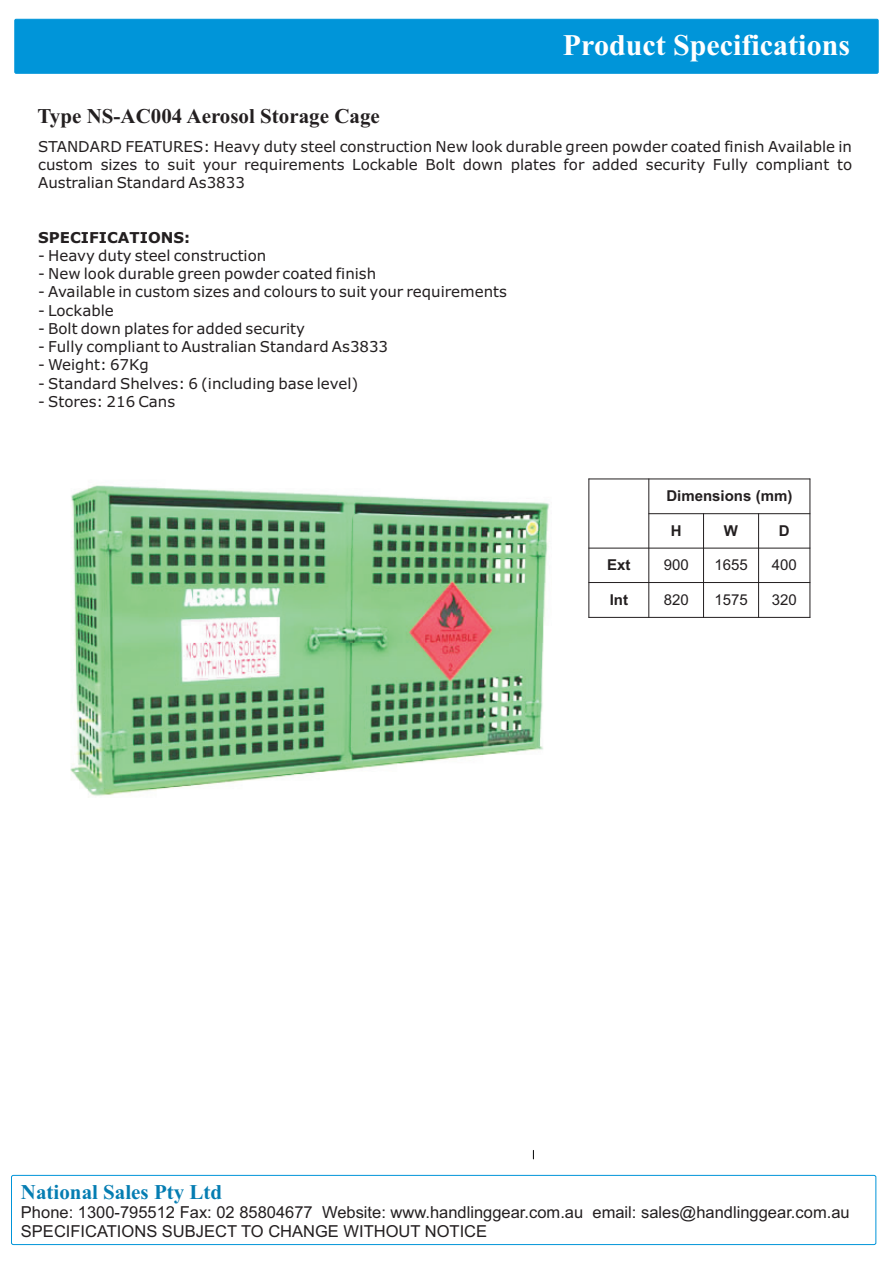
<style>
.page{position:relative;width:893px;height:1263px;background:#fff}
.page>*{position:absolute;margin:0;border:0;box-sizing:border-box;transform-origin:0 0}
.t1{font:700 30px "Times New Roman";color:#fff}
.t2{font:700 21px "Times New Roman";color:#231f20}
.t3{font:700 21px "Times New Roman";color:#057db2}
.t4{font:16.5px/18.5px "Arial";color:#231f20}
.t5{font:15px/18.3px "Verdana";color:#231f20;text-align:justify}
.t6{font:700 15px "Arial";color:#231f20}
.t7{font:15px "Arial";color:#231f20}
.t8{font:700 15px "Verdana";color:#231f20}
</style>
<div class="page">
<div style="left:15px;top:19px;width:863px;height:54px;background:#0095d9;border:1px solid #0095d9"></div>
<div style="left:11px;top:1175px;width:865px;height:70px;border:1px solid #0095d9;border-radius:2px"></div>
<hr style="left:588px;top:479px;width:1px;height:139px;background:#231f20">
<hr style="left:648px;top:479px;width:1px;height:139px;background:#231f20">
<hr style="left:703px;top:513px;width:1px;height:105px;background:#231f20">
<hr style="left:758px;top:513px;width:1px;height:105px;background:#231f20">
<hr style="left:809px;top:479px;width:1px;height:139px;background:#231f20">
<hr style="left:588px;top:617px;width:222px;height:1px;background:#231f20">
<hr style="left:588px;top:582px;width:222px;height:1px;background:#231f20">
<hr style="left:588px;top:548px;width:222px;height:1px;background:#231f20">
<hr style="left:648px;top:513px;width:162px;height:1px;background:#231f20">
<hr style="left:588px;top:479px;width:222px;height:1px;background:#231f20">
<img style="left:70px;top:485px;width:480px;height:311px">
<h1 class="t1" style="left:563px;top:35px;width:288px">Product Specifications</h1>
<h2 class="t2" style="left:37px;top:109px;width:344px">Type NS-AC004 Aerosol Storage Cage</h2>
<p class="t5" style="left:38px;top:138px;width:815px">STANDARD FEATURES: Heavy duty steel construction New look durable green powder coated finish Available in custom sizes to suit your requirements Lockable Bolt down plates for added security Fully compliant to Australian Standard As3833</p>
<p class="t8" style="left:38px;top:231px;width:153px">SPECIFICATIONS:</p>
<p class="t5" style="left:38px;top:248px;width:230px">- Heavy duty steel construction</p>
<p class="t5" style="left:38px;top:266px;width:339px">- New look durable green powder coated finish</p>
<p class="t5" style="left:38px;top:284px;width:470px">- Available in custom sizes and colours to suit your requirements</p>
<p class="t5" style="left:38px;top:302px;width:77px">- Lockable</p>
<p class="t5" style="left:38px;top:321px;width:268px">- Bolt down plates for added security</p>
<p class="t5" style="left:38px;top:339px;width:351px">- Fully compliant to Australian Standard As3833</p>
<p class="t5" style="left:38px;top:357px;width:112px">- Weight: 67Kg</p>
<p class="t5" style="left:38px;top:375px;width:322px">- Standard Shelves: 6 (including base level)</p>
<p class="t5" style="left:38px;top:393px;width:138px">- Stores: 216 Cans</p>
<p class="t6" style="left:666px;top:490px;width:127px">Dimensions (mm)</p>
<p class="t6" style="left:670px;top:525px;width:12px">H</p>
<p class="t6" style="left:724px;top:525px;width:16px">W</p>
<p class="t6" style="left:778px;top:525px;width:12px">D</p>
<p class="t6" style="left:607px;top:559px;width:25px">Ext</p>
<p class="t7" style="left:663px;top:559px;width:27px">900</p>
<p class="t7" style="left:714px;top:559px;width:35px">1655</p>
<p class="t7" style="left:771px;top:559px;width:27px">400</p>
<p class="t6" style="left:609px;top:594px;width:20px">Int</p>
<p class="t7" style="left:663px;top:594px;width:27px">820</p>
<p class="t7" style="left:714px;top:594px;width:35px">1575</p>
<p class="t7" style="left:771px;top:594px;width:27px">320</p>
<h2 class="t3" style="left:21px;top:1185px;width:203px">National Sales Pty Ltd</h2>
<p class="t4" style="left:21px;top:1205px;width:830px">Phone: 1300-795512 Fax: 02 85804677 Website: www.handlinggear.com.au email: sales@handlinggear.com.au<br>SPECIFICATIONS SUBJECT TO CHANGE WITHOUT NOTICE</p>
</div>
